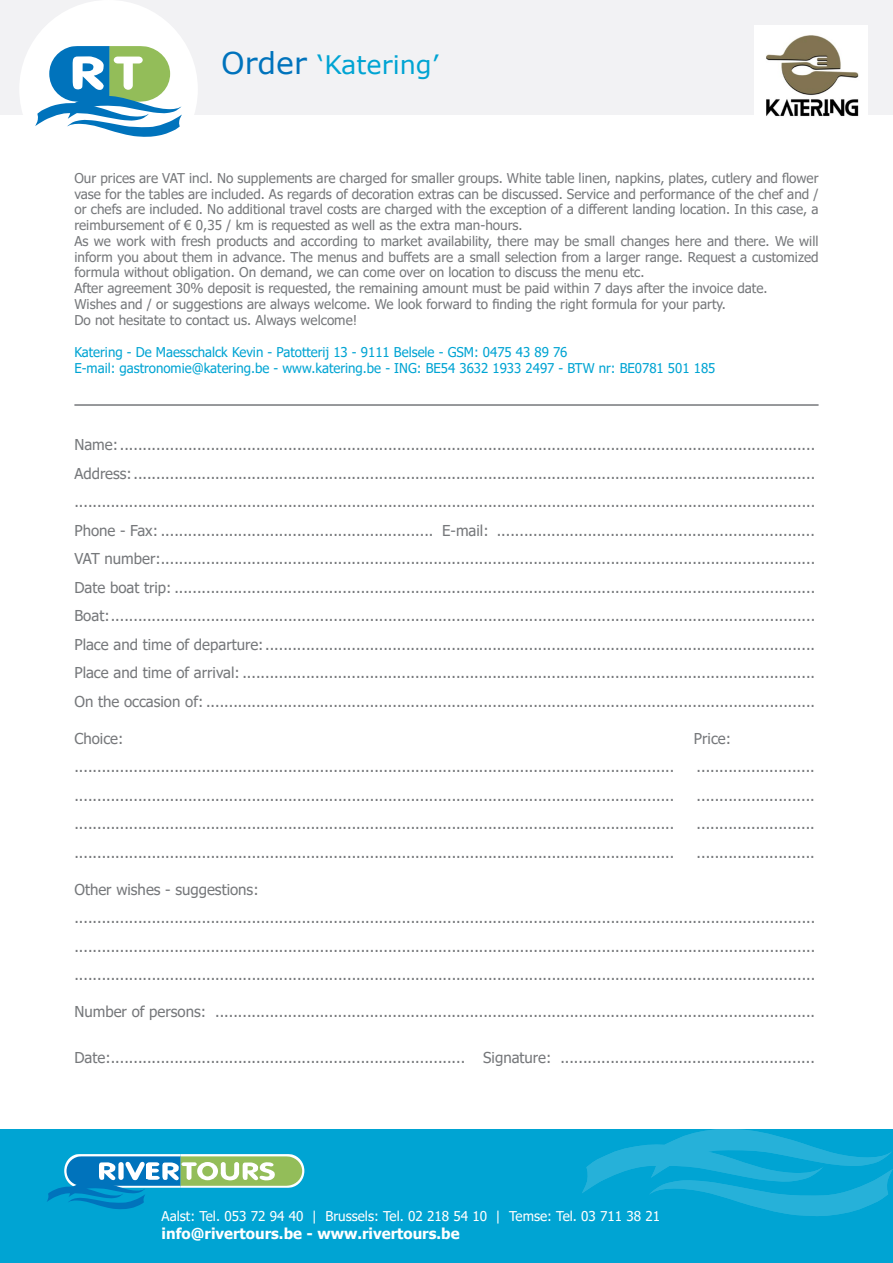
<style>
.page{position:relative;width:893px;height:1263px;background:#fff}
.page>*{position:absolute;margin:0;border:0;box-sizing:border-box;transform-origin:0 0}
.t1{font:25.5px "Verdana";color:#00a4d3}
.t2{font:15px "Tahoma";color:#76787b}
.t3{font:700 15px "Tahoma";color:#fff}
.t4{font:13.5px/15.8px "Tahoma";color:#76787b;text-align:justify}
.t5{font:13.5px "Tahoma";color:#00a4d3}
.t6{font:13.5px "Tahoma";color:#fff}
.s1{font-size:30px;color:#0073bc}
</style>
<div class="page">
<div style="left:0;top:0;width:893px;height:115px;background:#f2f2f4"></div>
<div style="left:19px;top:0;width:179px;height:179px;background:#fff;border-radius:50%"></div>
<svg style="left:35px;top:46px;width:147px;height:91px"></svg>
<hr style="left:74px;top:404px;width:745px;height:2px;background:#76787b">
<div style="left:0;top:1129px;width:893px;height:134px;background:#00a4d3"></div>
<svg style="left:47px;top:1154px;width:257px;height:55px"></svg>
<svg style="left:582px;top:1129px;width:310px;height:87px"></svg>
<img style="left:755px;top:25px;width:112px;height:91px">
<p class="t1" style="left:221px;top:47px;width:219px"><span class="s1">Order</span> ‘Katering’</p>
<p class="t4" style="left:74px;top:171px;width:746px">Our prices are VAT incl. No supplements are charged for smaller groups. White table linen, napkins, plates, cutlery and flower vase for the tables are included. As regards of decoration extras can be discussed. Service and performance of the chef and / or chefs are included. No additional travel costs are charged with the exception of a different landing location. In this case, a reimbursement of € 0,35 / km is requested as well as the extra man-hours.</p>
<p class="t4" style="left:74px;top:234px;width:746px">As we work with fresh products and according to market availability, there may be small changes here and there. We will inform you about them in advance. The menus and buffets are a small selection from a larger range. Request a customized formula without obligation. On demand, we can come over on location to discuss the menu etc.</p>
<p class="t4" style="left:74px;top:281px;width:695px">After agreement 30% deposit is requested, the remaining amount must be paid within 7 days after the invoice date.</p>
<p class="t4" style="left:74px;top:297px;width:653px">Wishes and / or suggestions are always welcome. We look forward to finding the right formula for your party.</p>
<p class="t4" style="left:74px;top:313px;width:284px">Do not hesitate to contact us. Always welcome!</p>
<p class="t5" style="left:74px;top:343px;width:495px">Katering - De Maesschalck Kevin - Patotterij 13 - 9111 Belsele - GSM: 0475 43 89 76</p>
<p class="t5" style="left:74px;top:359px;width:642px">E-mail: gastronomie@katering.be - www.katering.be - ING: BE54 3632 1933 2497 - BTW nr: BE0781 501 185</p>
<p class="t2" style="left:74px;top:434px;width:742px">Name:.........................................................................................................................................................</p>
<p class="t2" style="left:74px;top:463px;width:742px">Address:......................................................................................................................................................</p>
<p class="t2" style="left:74px;top:491px;width:742px">...................................................................................................................................................................</p>
<p class="t2" style="left:74px;top:520px;width:742px">Phone - Fax: ............................................................ E-mail: ......................................................................</p>
<p class="t2" style="left:74px;top:548px;width:742px">VAT number:................................................................................................................................................</p>
<p class="t2" style="left:74px;top:577px;width:742px">Date boat trip: .............................................................................................................................................</p>
<p class="t2" style="left:74px;top:605px;width:742px">Boat:...........................................................................................................................................................</p>
<p class="t2" style="left:74px;top:634px;width:742px">Place and time of departure:.........................................................................................................................</p>
<p class="t2" style="left:74px;top:662px;width:742px">Place and time of arrival: ..............................................................................................................................</p>
<p class="t2" style="left:74px;top:691px;width:742px">On the occasion of: ......................................................................................................................................</p>
<p class="t2" style="left:74px;top:728px;width:51px">Choice:</p>
<p class="t2" style="left:694px;top:728px;width:39px">Price:</p>
<p class="t2" style="left:74px;top:756px;width:601px">....................................................................................................................................</p>
<p class="t2" style="left:697px;top:756px;width:120px">..........................</p>
<p class="t2" style="left:74px;top:785px;width:601px">....................................................................................................................................</p>
<p class="t2" style="left:697px;top:785px;width:120px">..........................</p>
<p class="t2" style="left:74px;top:813px;width:601px">....................................................................................................................................</p>
<p class="t2" style="left:697px;top:813px;width:120px">..........................</p>
<p class="t2" style="left:74px;top:842px;width:601px">....................................................................................................................................</p>
<p class="t2" style="left:697px;top:842px;width:120px">..........................</p>
<p class="t2" style="left:74px;top:879px;width:186px">Other wishes - suggestions:</p>
<p class="t2" style="left:74px;top:907px;width:742px">...................................................................................................................................................................</p>
<p class="t2" style="left:74px;top:936px;width:742px">...................................................................................................................................................................</p>
<p class="t2" style="left:74px;top:964px;width:742px">...................................................................................................................................................................</p>
<p class="t2" style="left:74px;top:1001px;width:742px">Number of persons: ....................................................................................................................................</p>
<p class="t2" style="left:74px;top:1047px;width:742px">Date:.............................................................................. Signature: ........................................................</p>
<p class="t6" style="left:162px;top:1207px;width:500px">Aalst: Tel. 053 72 94 40 | Brussels: Tel. 02 218 54 10 | Temse: Tel. 03 711 38 21</p>
<p class="t3" style="left:162px;top:1223px;width:300px">info@rivertours.be - www.rivertours.be</p>
</div>
